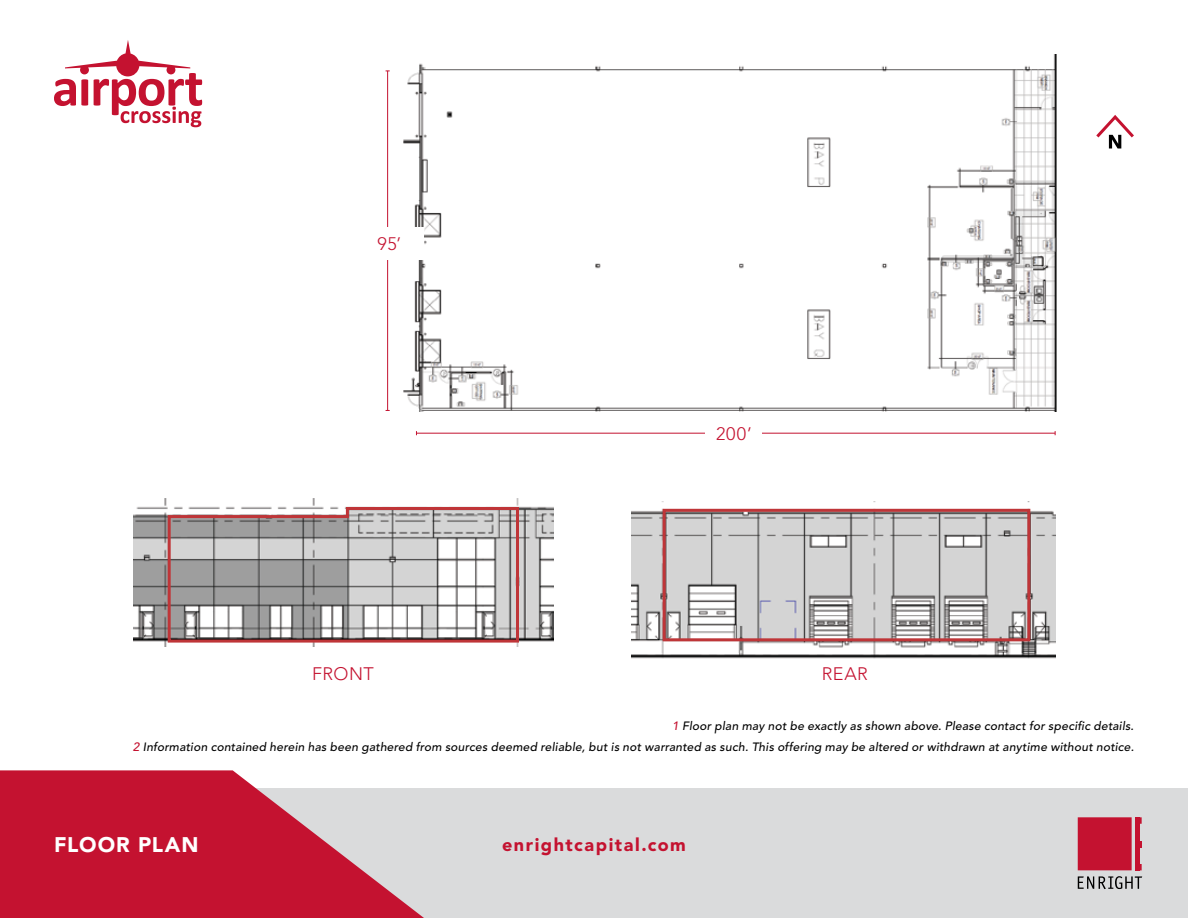
<style>
.page{position:relative;width:1188px;height:918px;background:#fff}
.page>*{position:absolute;margin:0;border:0;box-sizing:border-box;transform-origin:0 0}
.t1{font:900 21px "Avenir LT Std";letter-spacing:.05em;color:#fff}
.t2{font:900 18px "Avenir LT Std";letter-spacing:.085em;color:#c41230}
.t3{font:300 18px "Avenir LT Std";letter-spacing:.025em;color:#c41230}
.t4{font:italic 500 12px/21px "Avenir LT Std";letter-spacing:.02em;color:#000;text-align:right}
.s1{color:#c41230}
</style>
<div class="page">
<svg style="left:54px;top:40px;width:148px;height:87px"></svg>
<div style="left:0;top:788px;width:1188px;height:130px;background:#dadbdc"></div>
<svg style="left:0;top:770px;width:424px;height:148px;fill:#c41230"></svg>
<div style="left:1078px;top:817px;width:54px;height:53px;background:#c41230"></div>
<div style="left:1135px;top:817px;width:7px;height:7px;background:#c41230"></div>
<div style="left:1135px;top:842px;width:7px;height:6px;background:#c41230"></div>
<div style="left:1135px;top:864px;width:7px;height:6px;background:#c41230"></div>
<hr style="left:1135px;top:817px;width:4px;height:53px;background:#c41230">
<svg style="left:1078px;top:876px;width:64px;height:13px"></svg>
<img style="left:403px;top:55px;width:654px;height:357px">
<img style="left:134px;top:498px;width:420px;height:149px">
<img style="left:632px;top:501px;width:424px;height:158px">
<svg style="left:166px;top:506px;width:354px;height:138px"></svg>
<div style="left:663px;top:509px;width:367px;height:132px;border:3px solid #bf3538"></div>
<svg style="left:1096px;top:115px;width:38px;height:33px"></svg>
<hr style="left:387px;top:71px;width:1px;height:339px;background:#c41230">
<hr style="left:416px;top:433px;width:639px;height:1px;background:#c41230">
<div style="left:355px;top:227px;width:69px;height:32px;background:#fff"></div>
<div style="left:706px;top:420px;width:56px;height:25px;background:#fff"></div>
<h2 class="t3" style="left:378px;top:233px;width:25px">95’</h2>
<h2 class="t3" style="left:716px;top:423px;width:37px">200’</h2>
<h2 class="t3" style="left:312px;top:664px;width:63px">FRONT</h2>
<h2 class="t3" style="left:822px;top:664px;width:48px">REAR</h2>
<p class="t4" style="left:133px;top:715px;width:1003px"><span class="s1">1</span> Floor plan may not be exactly as shown above. Please contact for specific details.<br><span class="s1">2</span> Information contained herein has been gathered from sources deemed reliable, but is not warranted as such. This offering may be altered or withdrawn at anytime without notice.</p>
<h1 class="t1" style="left:54px;top:832px;width:146px">FLOOR PLAN</h1>
<h2 class="t2" style="left:502px;top:834px;width:185px">enrightcapital.com</h2>
</div>
